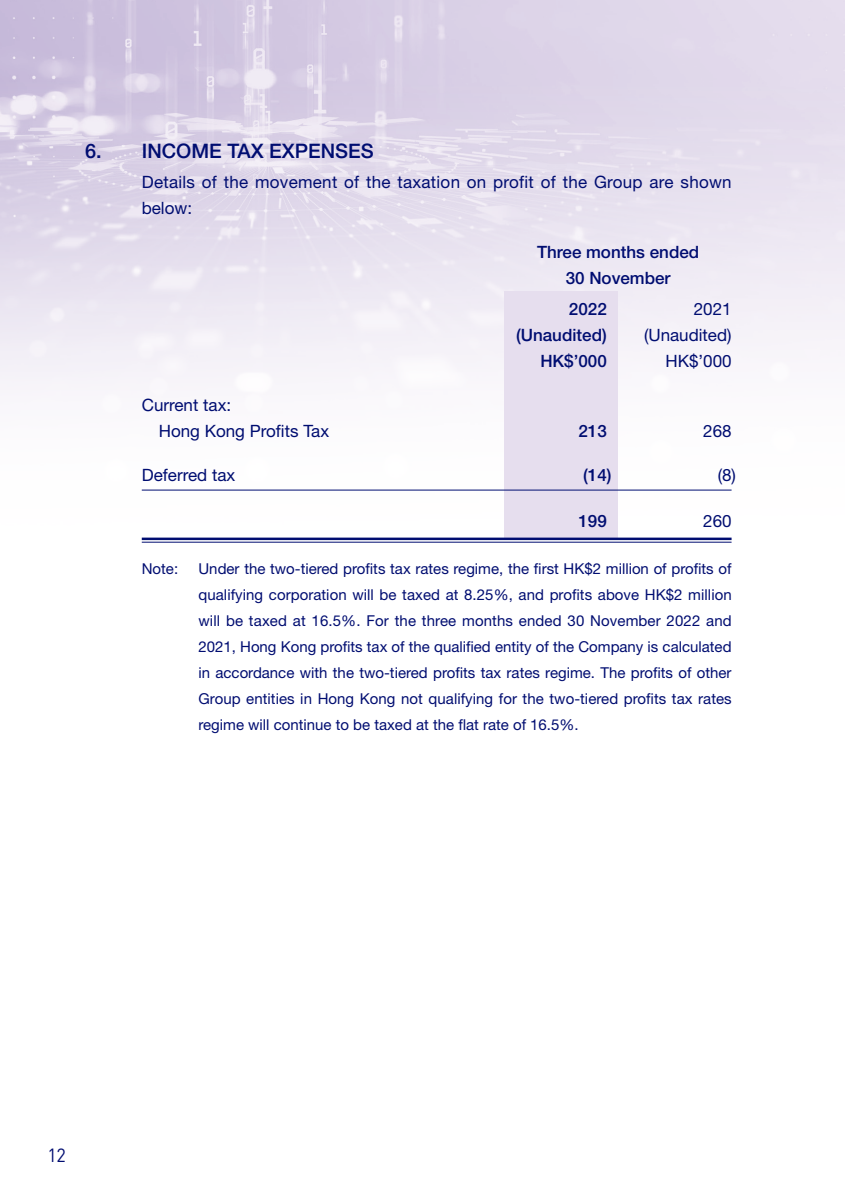
<style>
.page{position:relative;width:845px;height:1191px;background:#fff}
.page>*{position:absolute;margin:0;border:0;box-sizing:border-box;transform-origin:0 0}
.Subhead_1{font:500 20px "Helvetica Neue LT Std";color:#000d71}
.t1{font:18.8px "DINOT";color:#000d71;scale:.95 1}
.Table_2_Colume{font:17px "Helvetica Neue LT Std";color:#000d71}
.Body_Text{font:17px/26px "Helvetica Neue LT Std";letter-spacing:.015em;color:#000d71}
.Table_2_Colume-2{font:500 17px "Helvetica Neue LT Std";color:#000d71}
.Notes{font:15px/26px "Helvetica Neue LT Std";color:#000d71;text-align:justify}
</style>
<div class="page">
<img style="left:0;top:0;width:844px;height:543px">
<div style="left:505px;top:291px;width:113px;height:249px;background:#e6deee"></div>
<hr style="left:142px;top:489px;width:589px;height:1px;background:#000d71">
<hr style="left:142px;top:537px;width:589px;height:3px;background:#000d71">
<hr style="left:142px;top:542px;width:589px;height:1px;background:#000d71">
<p class="Subhead_1" style="left:85px;top:139px;width:290px">6. INCOME TAX EXPENSES</p>
<p class="Body_Text" style="left:142px;top:168px;width:591px">Details of the movement of the taxation on profit of the Group are shown below:</p>
<p class="Table_2_Colume-2" style="left:537px;top:241px;width:164px">Three months ended</p>
<p class="Table_2_Colume-2" style="left:566px;top:267px;width:106px">30 November</p>
<p class="Table_2_Colume-2" style="left:569px;top:299px;width:39px">2022</p>
<p class="Table_2_Colume" style="left:694px;top:299px;width:39px">2021</p>
<p class="Table_2_Colume-2" style="left:516px;top:325px;width:92px">(Unaudited)</p>
<p class="Table_2_Colume" style="left:644px;top:325px;width:89px">(Unaudited)</p>
<p class="Table_2_Colume-2" style="left:540px;top:351px;width:68px">HK$’000</p>
<p class="Table_2_Colume" style="left:665px;top:351px;width:68px">HK$’000</p>
<p class="Table_2_Colume" style="left:142px;top:395px;width:91px">Current tax:</p>
<p class="Table_2_Colume" style="left:159px;top:421px;width:172px">Hong Kong Profits Tax</p>
<p class="Table_2_Colume-2" style="left:578px;top:421px;width:30px">213</p>
<p class="Table_2_Colume" style="left:703px;top:421px;width:30px">268</p>
<p class="Table_2_Colume" style="left:142px;top:465px;width:95px">Deferred tax</p>
<p class="Table_2_Colume-2" style="left:583px;top:465px;width:30px">(14)</p>
<p class="Table_2_Colume" style="left:717px;top:465px;width:20px">(8)</p>
<p class="Table_2_Colume-2" style="left:578px;top:511px;width:30px">199</p>
<p class="Table_2_Colume" style="left:703px;top:511px;width:30px">260</p>
<p class="Notes" style="left:142px;top:555px;width:38px">Note:</p>
<p class="Notes" style="left:198px;top:555px;width:535px">Under the two-tiered profits tax rates regime, the first HK$2 million of profits of qualifying corporation will be taxed at 8.25%, and profits above HK$2 million will be taxed at 16.5%. For the three months ended 30 November 2022 and 2021, Hong Kong profits tax of the qualified entity of the Company is calculated in accordance with the two-tiered profits tax rates regime. The profits of other Group entities in Hong Kong not qualifying for the two-tiered profits tax rates regime will continue to be taxed at the flat rate of 16.5%.</p>
<p class="t1" style="left:48px;top:1140px;width:21px">12</p>
</div>
